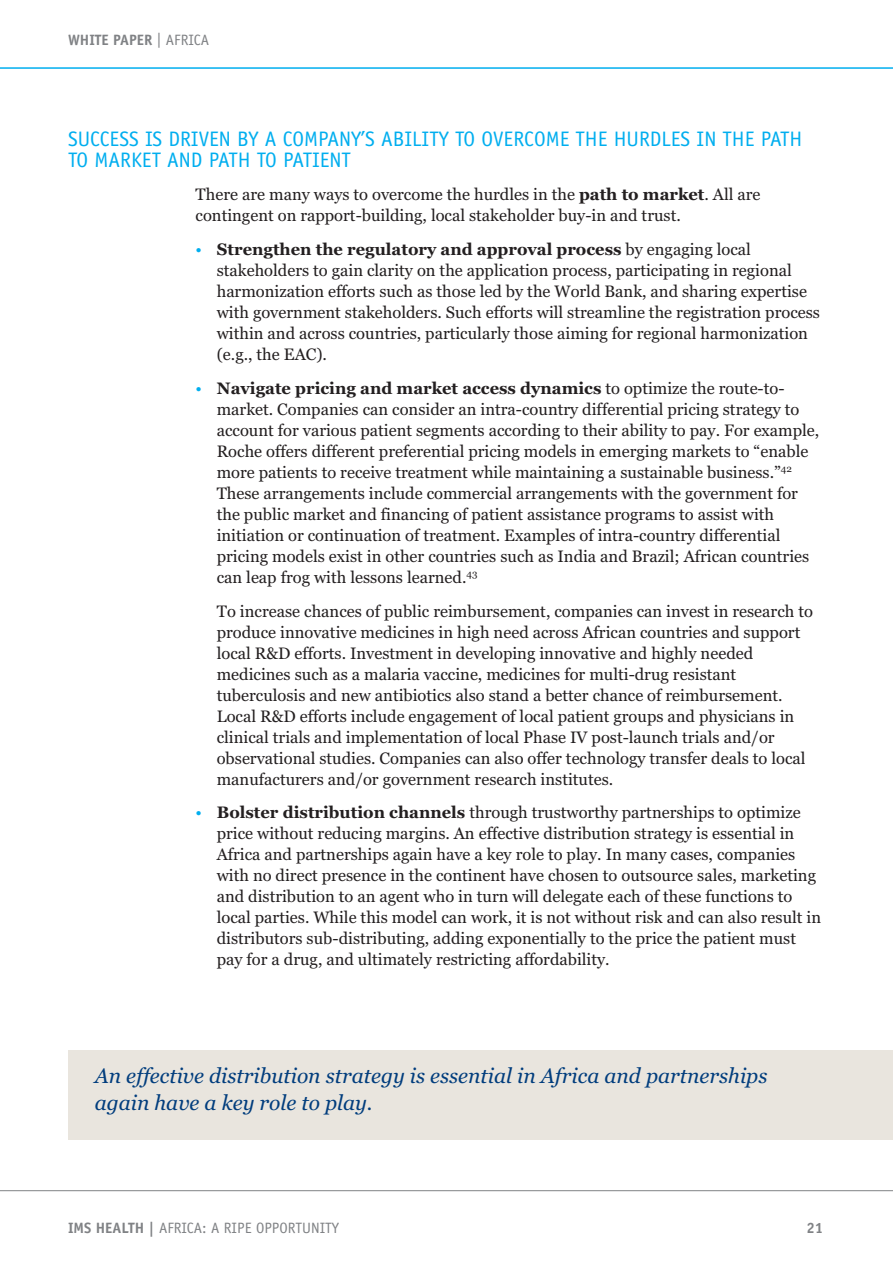
<style>
.page{position:relative;width:893px;height:1263px;background:#fff}
.page>*{position:absolute;margin:0;border:0;box-sizing:border-box;transform-origin:0 0}
.t1{font:italic 21px/27px "Georgia";color:#013d7d}
.t2{font:21px/21px "Officina Sans Std";color:#00aeef}
.t3{font:16.5px/21px "Georgia";color:#231f20}
.t4{font:15px "Officina Sans Std";color:#808285}
.t5{font:700 15px "Officina Sans Std";color:#808285}
.s1{font-weight:400}
.s2{font-weight:700}
.s3{color:#00aeef}
</style>
<div class="page">
<hr style="left:0;top:1190px;width:893px;height:1px;background:#808285">
<hr style="left:0;top:67px;width:893px;height:2px;background:#00aeef">
<div style="left:68px;top:1050px;width:825px;height:89px;background:#e9e5de"></div>
<p class="t5" style="left:68px;top:35px;width:142px">WHITE PAPER <span class="s1">| AFRICA</span></p>
<p class="t2" style="left:68px;top:130px;width:736px">SUCCESS IS DRIVEN BY A COMPANY’S ABILITY TO OVERCOME THE HURDLES IN THE PATH<br>TO MARKET AND PATH TO PATIENT</p>
<p class="t3" style="left:196px;top:184px;width:566px">There are many ways to overcome the hurdles in the <span class="s2">path to market</span>. All are contingent on rapport-building, local stakeholder buy-in and trust.</p>
<p class="t3" style="left:217px;top:239px;width:605px;text-indent:-21px"><span class="s3">•</span> <span class="s2">Strengthen the regulatory and approval process</span> by engaging local stakeholders to gain clarity on the application process, participating in regional harmonization efforts such as those led by the World Bank, and sharing expertise with government stakeholders. Such efforts will streamline the registration process within and across countries, particularly those aiming for regional harmonization (e.g., the EAC).</p>
<p class="t3" style="left:217px;top:378px;width:604px;text-indent:-21px"><span class="s3">•</span> <span class="s2">Navigate pricing and market access dynamics</span> to optimize the route-to&shy;market. Companies can consider an intra-country differential pricing strategy to account for various patient segments according to their ability to pay. For example, Roche offers different preferential pricing models in emerging markets to “enable more patients to receive treatment while maintaining a sustainable business.”<sup>42<br></sup>These arrangements include commercial arrangements with the government for the public market and financing of patient assistance programs to assist with initiation or continuation of treatment. Examples of intra-country differential pricing models exist in other countries such as India and Brazil; African countries can leap frog with lessons learned.<sup>43</sup></p>
<p class="t3" style="left:217px;top:600px;width:598px">To increase chances of public reimbursement, companies can invest in research to produce innovative medicines in high need across African countries and support local R&amp;D efforts. Investment in developing innovative and highly needed medicines such as a malaria vaccine, medicines for multi-drug resistant tuberculosis and new antibiotics also stand a better chance of reimbursement.<br>Local R&amp;D efforts include engagement of local patient groups and physicians in clinical trials and implementation of local Phase IV post-launch trials and/or observational studies. Companies can also offer technology transfer deals to local manufacturers and/or government research institutes.</p>
<p class="t3" style="left:217px;top:802px;width:606px;text-indent:-21px"><span class="s3">•</span> <span class="s2">Bolster distribution channels</span> through trustworthy partnerships to optimize price without reducing margins. An effective distribution strategy is essential in Africa and partnerships again have a key role to play. In many cases, companies with no direct presence in the continent have chosen to outsource sales, marketing and distribution to an agent who in turn will delegate each of these functions to local parties. While this model can work, it is not without risk and can also result in distributors sub-distributing, adding exponentially to the price the patient must pay for a drug, and ultimately restricting affordability.</p>
<p class="t1" style="left:95px;top:1062px;width:674px">An effective distribution strategy is essential in Africa and partnerships again have a key role to play.</p>
<p class="t4" style="left:68px;top:1222px;width:273px"><span class="s2">IMS HEALTH |</span> AFRICA: A RIPE OPPORTUNITY</p>
<p class="t5" style="left:806px;top:1222px;width:18px">21</p>
</div>
